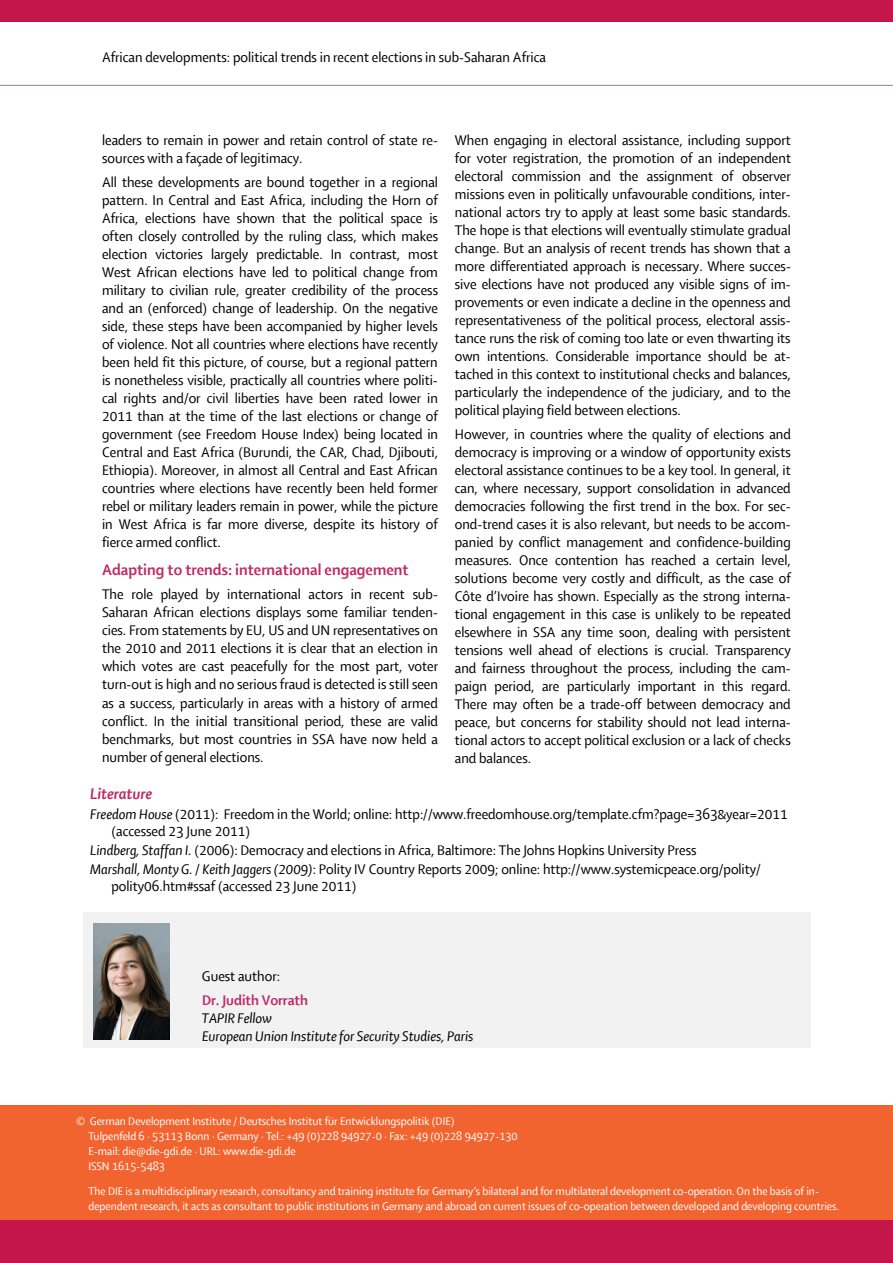
<style>
.page{position:relative;width:893px;height:1263px;background:#fff}
.page>*{position:absolute;margin:0;border:0;box-sizing:border-box;transform-origin:0 0}
.t1{font:700 16.5px "Shaker R";color:#bf2a64}
.t2{font:italic 700 16.5px "Shaker R";color:#bf2a64}
.t3{font:15px/18px "Shaker R";color:#000;text-align:justify}
.t4{font:italic 15px/17.9px "Shaker R";color:#000}
.t5{font:700 15px "Shaker R";color:#bf2a64}
.t6{font:12px/15px "Shaker R";color:#fff}
.s1{font-style:italic}
</style>
<div class="page">
<div style="left:0;top:0;width:893px;height:21px;background:#c51649"></div>
<hr style="left:0;top:85px;width:893px;height:1px;background:#9f988a">
<div style="left:0;top:1106px;width:893px;height:115px;background:#f2642f"></div>
<div style="left:0;top:1220px;width:893px;height:43px;background:#c51649"></div>
<div style="left:83px;top:913px;width:727px;height:18px;background:#f2f2f2"></div>
<div style="left:83px;top:931px;width:727px;height:18px;background:#f2f2f2"></div>
<div style="left:83px;top:949px;width:727px;height:18px;background:#f2f2f2"></div>
<div style="left:83px;top:967px;width:727px;height:18px;background:#f2f2f2"></div>
<div style="left:83px;top:985px;width:727px;height:24px;background:#f2f2f2"></div>
<div style="left:83px;top:1009px;width:727px;height:18px;background:#f2f2f2"></div>
<div style="left:83px;top:1027px;width:727px;height:21px;background:#f2f2f2"></div>
<img style="left:93px;top:923px;width:77px;height:116px">
<p class="t3" style="left:102px;top:49px;width:445px">African developments: political trends in recent elections in sub-Saharan Africa</p>
<p class="t3" style="left:102px;top:131px;width:337px">leaders to remain in power and retain control of state re&shy;sources with a façade of legitimacy.</p>
<p class="t3" style="left:102px;top:173px;width:338px">All these developments are bound together in a regional pattern. In Central and East Africa, including the Horn of Africa, elections have shown that the political space is often closely controlled by the ruling class, which makes election victories largely predictable. In contrast, most West African elections have led to political change from military to civilian rule, greater credibility of the process and an (enforced) change of leadership. On the negative side, these steps have been accompanied by higher levels of violence. Not all countries where elections have recently been held fit this picture, of course, but a regional pattern is nonetheless visible, practically all countries where politi&shy;cal rights and/or civil liberties have been rated lower in 2011 than at the time of the last elections or change of government (see Freedom House Index) being located in Central and East Africa (Burundi, the CAR, Chad, Djibouti, Ethiopia). Moreover, in almost all Central and East African countries where elections have recently been held former rebel or military leaders remain in power, while the picture in West Africa is far more diverse, despite its history of fierce armed conflict.</p>
<p class="t1" style="left:102px;top:561px;width:308px">Adapting to trends: international engagement</p>
<p class="t3" style="left:102px;top:586px;width:338px">The role played by international actors in recent sub-Saharan African elections displays some familiar tenden&shy;cies. From statements by EU, US and UN representatives on the 2010 and 2011 elections it is clear that an election in which votes are cast peacefully for the most part, voter turn-out is high and no serious fraud is detected is still seen as a success, particularly in areas with a history of armed conflict. In the initial transitional period, these are valid benchmarks, but most countries in SSA have now held a number of general elections.</p>
<p class="t3" style="left:455px;top:131px;width:338px">When engaging in electoral assistance, including support for voter registration, the promotion of an independent electoral commission and the assignment of observer missions even in politically unfavourable conditions, inter&shy;national actors try to apply at least some basic standards.<br>The hope is that elections will eventually stimulate gradual change. But an analysis of recent trends has shown that a more differentiated approach is necessary. Where succes&shy;sive elections have not produced any visible signs of im&shy;provements or even indicate a decline in the openness and representativeness of the political process, electoral assis&shy;tance runs the risk of coming too late or even thwarting its own intentions. Considerable importance should be at&shy;tached in this context to institutional checks and balances, particularly the independence of the judiciary, and to the political playing field between elections.</p>
<p class="t3" style="left:455px;top:425px;width:338px">However, in countries where the quality of elections and democracy is improving or a window of opportunity exists electoral assistance continues to be a key tool. In general, it can, where necessary, support consolidation in advanced democracies following the first trend in the box. For sec&shy;ond-trend cases it is also relevant, but needs to be accom&shy;panied by conflict management and confidence-building measures. Once contention has reached a certain level, solutions become very costly and difficult, as the case of Côte d’Ivoire has shown. Especially as the strong interna&shy;tional engagement in this case is unlikely to be repeated elsewhere in SSA any time soon, dealing with persistent tensions well ahead of elections is crucial. Transparency and fairness throughout the process, including the cam&shy;paign period, are particularly important in this regard.<br>There may often be a trade-off between democracy and peace, but concerns for stability should not lead interna&shy;tional actors to accept political exclusion or a lack of checks and balances.</p>
<p class="t2" style="left:90px;top:786px;width:64px">Literature</p>
<p class="t3" style="left:112px;top:807px;width:678px;line-height:16.4px;text-indent:-21px"><span class="s1">Freedom House</span> (2011): Freedom in the World; online: http://www.freedomhouse.org/template.cfm?page=363&amp;year=2011 (accessed 23 June 2011)</p>
<p class="t3" style="left:90px;top:841px;width:672px;line-height:19.2px"><span class="s1">Lindberg, Staffan I.</span> (2006): Democracy and elections in Africa, Baltimore: The Johns Hopkins University Press<br><span class="s1">Marshall, Monty G. / Keith Jaggers (2009)</span>: Polity IV Country Reports 2009; online: http://www.systemicpeace.org/polity/</p>
<p class="t3" style="left:112px;top:877px;width:247px">polity06.htm#ssaf (accessed 23 June 2011)</p>
<p class="t3" style="left:202px;top:967px;width:79px">Guest author:</p>
<p class="t5" style="left:202px;top:992px;width:108px">Dr. Judith Vorrath</p>
<p class="t4" style="left:202px;top:1010px;width:273px">TAPIR Fellow<br>European Union Institute for Security Studies, Paris</p>
<p class="t6" style="left:88px;top:1113px;width:431px;text-indent:-12px">© German Development Institute / Deutsches Institut für Entwicklungspolitik (DIE)<br>Tulpenfeld 6 · 53113 Bonn · Germany · Tel.: +49 (0)228 94927-0 · Fax: +49 (0)228 94927-130<br>E-mail: die@die-gdi.de · URL: www.die-gdi.de<br>ISSN 1615-5483</p>
<p class="t6" style="left:88px;top:1184px;width:752px">The DIE is a multidisciplinary research, consultancy and training institute for Germany’s bilateral and for multilateral development co-operation. On the basis of in&shy;dependent research, it acts as consultant to public institutions in Germany and abroad on current issues of co-operation between developed and developing countries.</p>
</div>
